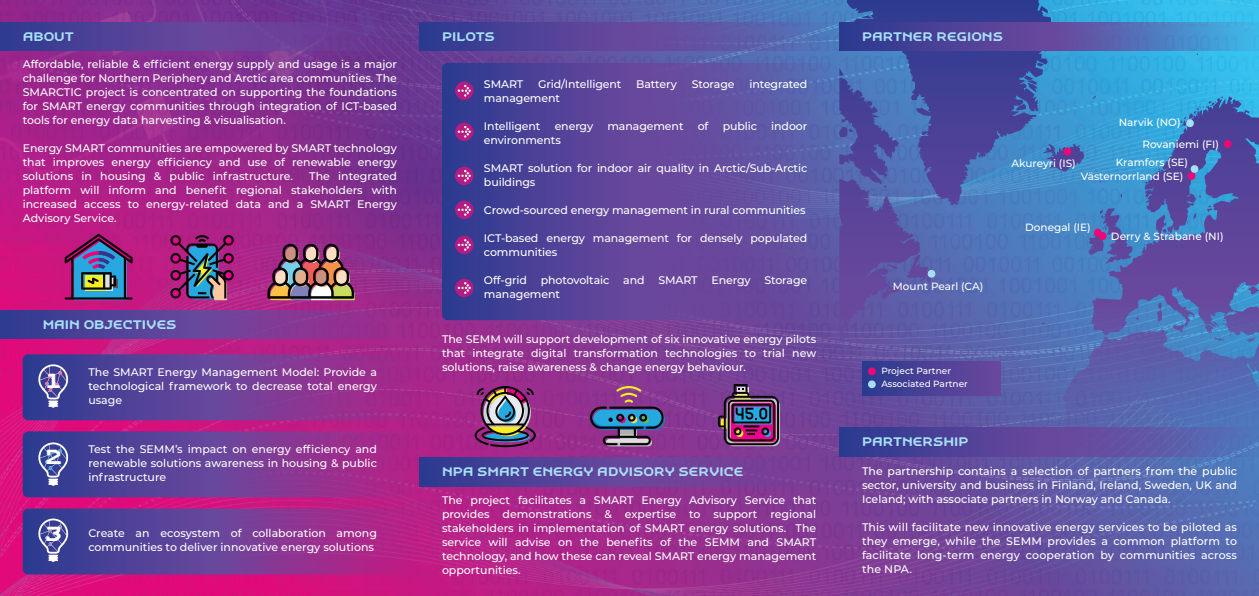
<style>
.page{position:relative;width:1259px;height:596px;background:#fff}
.page>*{position:absolute;margin:0;border:0;box-sizing:border-box;transform-origin:0 0}
.t1{font:700 19.8px "Octa";color:#fff}
.t2{font:700 12px "Octa";color:#a7dff9}
.t3{font:500 11px/14px "Montserrat";color:#fff;text-align:justify}
.t4{font:500 10.5px "Montserrat";color:#fff}
.t5{font:500 9px/13px "Montserrat";color:#fff}
</style>
<div class="page">
<img style="left:0;top:0;width:1259px;height:595px">
<svg style="left:839px;top:0;width:359px;height:205px;background:#4075b9"></svg>
<svg style="left:839px;top:22px;width:420px;height:29px;background:#4d5eaa"></svg>
<svg style="left:839px;top:427px;width:420px;height:29px;background:#534e9f"></svg>
<svg style="left:0;top:22px;width:419px;height:29px;background:#5b4096"></svg>
<div style="left:0;top:310px;width:420px;height:29px;background:linear-gradient(to right,#304798,#a63191)"></div>
<svg style="left:442px;top:63px;width:396px;height:257px;background:#57499c"></svg>
<svg style="left:419px;top:22px;width:420px;height:29px;background:#544fa0"></svg>
<svg style="left:455px;top:81px;width:18px;height:19px"></svg>
<svg style="left:458px;top:85px;width:13px;height:12px"></svg>
<svg style="left:455px;top:122px;width:18px;height:19px"></svg>
<svg style="left:458px;top:126px;width:13px;height:12px"></svg>
<svg style="left:455px;top:166px;width:18px;height:19px"></svg>
<svg style="left:458px;top:170px;width:13px;height:12px"></svg>
<svg style="left:455px;top:200px;width:18px;height:19px"></svg>
<svg style="left:458px;top:204px;width:13px;height:12px"></svg>
<svg style="left:455px;top:235px;width:18px;height:19px"></svg>
<svg style="left:458px;top:239px;width:13px;height:12px"></svg>
<svg style="left:455px;top:278px;width:18px;height:19px"></svg>
<svg style="left:458px;top:282px;width:13px;height:12px"></svg>
<svg style="left:419px;top:457px;width:420px;height:29px;background:#5f4197"></svg>
<svg style="left:1223px;top:139px;width:9px;height:9px"></svg>
<svg style="left:1063px;top:147px;width:9px;height:9px"></svg>
<svg style="left:1093px;top:228px;width:14px;height:12px"></svg>
<svg style="left:1187px;top:164px;width:12px;height:16px"></svg>
<svg style="left:927px;top:269px;width:9px;height:9px"></svg>
<svg style="left:1185px;top:119px;width:9px;height:9px"></svg>
<div style="left:862px;top:361px;width:138px;height:34px;background:linear-gradient(to right,#2b3a90,#6a489d)"></div>
<svg style="left:867px;top:366px;width:9px;height:22px"></svg>
<svg style="left:23px;top:354px;width:395px;height:66px;background:#6f3d95"></svg>
<svg style="left:23px;top:431px;width:395px;height:66px;background:#713b94"></svg>
<svg style="left:23px;top:508px;width:395px;height:66px;background:#743a93"></svg>
<svg style="left:170px;top:234px;width:64px;height:66px;background:#6a4070"></svg>
<svg style="left:65px;top:233px;width:68px;height:67px;background:#665283"></svg>
<img style="left:267px;top:243px;width:88px;height:57px">
<svg style="left:590px;top:386px;width:74px;height:60px;background:#67558b"></svg>
<svg style="left:475px;top:386px;width:61px;height:61px;background:#795a77"></svg>
<svg style="left:718px;top:384px;width:62px;height:62px;background:#653e6c"></svg>
<p class="t2" style="left:23px;top:29px;width:53px">ABOUT</p>
<p class="t3" style="left:23px;top:57px;width:376px">Affordable, reliable &amp; efficient energy supply and usage is a major challenge for Northern Periphery and Arctic area communities. The SMARCTIC project is concentrated on supporting the foundations for SMART energy communities through integration of ICT-based tools for energy data harvesting &amp; visualisation.</p>
<p class="t3" style="left:23px;top:141px;width:376px">Energy SMART communities are empowered by SMART technology that improves energy efficiency and use of renewable energy solutions in housing &amp; public infrastructure.</p>
<p class="t3" style="left:23px;top:169px;width:376px;text-indent:287px">The integrated platform will inform and benefit regional stakeholders with increased access to energy-related data and a SMART Energy Advisory Service.</p>
<p class="t2" style="left:43px;top:317px;width:135px">MAIN OBJECTIVES</p>
<h1 class="t1" style="left:46px;top:369px;width:16px">1</h1>
<h1 class="t1" style="left:45px;top:445px;width:19px">2</h1>
<h1 class="t1" style="left:45px;top:522px;width:19px">3</h1>
<p class="t3" style="left:88px;top:365px;width:290px">The SMART Energy Management Model: Provide a technological framework to decrease total energy usage</p>
<p class="t3" style="left:88px;top:442px;width:290px">Test the SEMM’s impact on energy efficiency and renewable solutions awareness in housing &amp; public infrastructure</p>
<p class="t3" style="left:88px;top:525px;width:290px">Create an ecosystem of collaboration among communities to deliver innovative energy solutions</p>
<p class="t2" style="left:442px;top:29px;width:54px">PILOTS</p>
<p class="t3" style="left:484px;top:76px;width:41px">SMART</p>
<p class="t3" style="left:538px;top:76px;width:85px">Grid/Intelligent</p>
<p class="t3" style="left:636px;top:76px;width:42px">Battery</p>
<p class="t3" style="left:691px;top:76px;width:44px">Storage</p>
<p class="t3" style="left:749px;top:76px;width:59px">integrated</p>
<p class="t3" style="left:484px;top:90px;width:78px">management</p>
<p class="t3" style="left:484px;top:118px;width:58px">Intelligent</p>
<p class="t3" style="left:554px;top:118px;width:40px">energy</p>
<p class="t3" style="left:607px;top:118px;width:78px">management</p>
<p class="t3" style="left:698px;top:118px;width:12px">of</p>
<p class="t3" style="left:722px;top:118px;width:36px">public</p>
<p class="t3" style="left:771px;top:118px;width:38px">indoor</p>
<p class="t3" style="left:484px;top:132px;width:78px">environments</p>
<p class="t3" style="left:484px;top:160px;width:325px">SMART solution for indoor air quality in Arctic/Sub-Arctic buildings</p>
<p class="t3" style="left:484px;top:202px;width:323px">Crowd-sourced energy management in rural communities</p>
<p class="t3" style="left:484px;top:230px;width:325px">ICT-based energy management for densely populated communities</p>
<p class="t3" style="left:484px;top:272px;width:45px">Off-grid</p>
<p class="t3" style="left:541px;top:272px;width:70px">photovoltaic</p>
<p class="t3" style="left:623px;top:272px;width:23px">and</p>
<p class="t3" style="left:658px;top:272px;width:41px">SMART</p>
<p class="t3" style="left:711px;top:272px;width:41px">Energy</p>
<p class="t3" style="left:764px;top:272px;width:44px">Storage</p>
<p class="t3" style="left:484px;top:286px;width:78px">management</p>
<p class="t3" style="left:442px;top:332px;width:376px">The SEMM will support development of six innovative energy pilots that integrate digital transformation technologies to trial new solutions, raise awareness &amp; change energy behaviour.</p>
<p class="t2" style="left:442px;top:464px;width:303px">NPA SMART ENERGY ADVISORY SERVICE</p>
<p class="t3" style="left:442px;top:492px;width:376px">The project facilitates a SMART Energy Advisory Service that provides demonstrations &amp; expertise to support regional stakeholders in implementation of SMART energy solutions. The service will advise on the benefits of the SEMM and SMART technology, and how these can reveal SMART energy management opportunities.</p>
<p class="t2" style="left:862px;top:29px;width:143px">PARTNER REGIONS</p>
<p class="t4" style="left:893px;top:279px;width:92px">Mount Pearl (CA)</p>
<p class="t4" style="left:1118px;top:115px;width:63px">Narvik (NO)</p>
<p class="t4" style="left:1011px;top:156px;width:66px">Akureyri (IS)</p>
<p class="t4" style="left:1142px;top:137px;width:78px">Rovaniemi (FI)</p>
<p class="t4" style="left:1115px;top:154px;width:74px">Kramfors (SE)</p>
<p class="t4" style="left:1080px;top:168px;width:104px">Västernorrland (SE)</p>
<p class="t4" style="left:1025px;top:220px;width:67px">Donegal (IE)</p>
<p class="t4" style="left:1111px;top:229px;width:114px">Derry &amp; Strabane (NI)</p>
<p class="t5" style="left:881px;top:364px;width:88px">Project Partner<br>Associated Partner</p>
<p class="t2" style="left:862px;top:434px;width:108px">PARTNERSHIP</p>
<p class="t3" style="left:862px;top:463px;width:376px">The partnership contains a selection of partners from the public sector, university and business in Finland, Ireland, Sweden, UK and Iceland; with associate partners in Norway and Canada.</p>
<p class="t3" style="left:862px;top:519px;width:376px">This will facilitate new innovative energy services to be piloted as they emerge, while the SEMM provides a common platform to facilitate long-term energy cooperation by communities across the NPA.</p>
</div>
